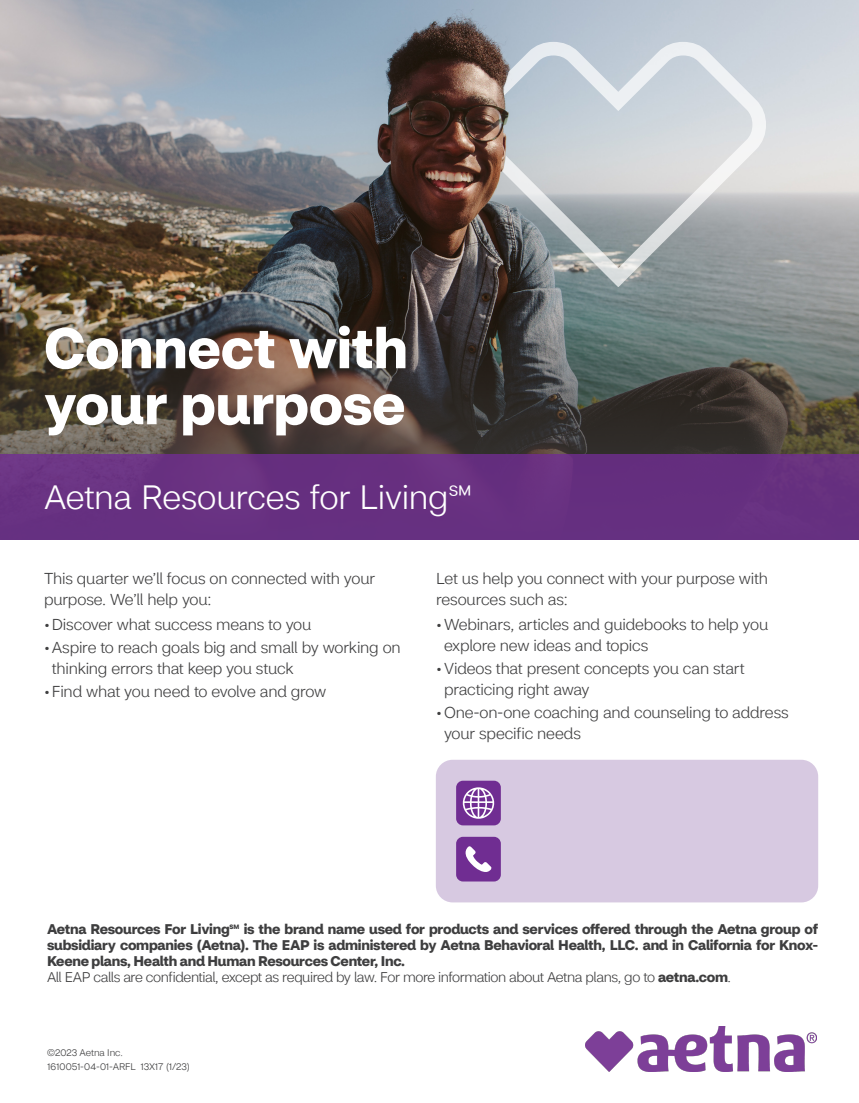
<style>
.page{position:relative;width:859px;height:1103px;background:#fff}
.page>*{position:absolute;margin:0;border:0;box-sizing:border-box;transform-origin:0 0}
.t1{font:700 56px/56px "CVS Health Sans";color:#fff}
.Program__Suite_of_So{font:300 33.6px "CVS Health Sans";letter-spacing:-.01em;color:#fff}
.Bullet_List{font:300 15.75px/21px "CVS Health Sans";letter-spacing:-.015em;color:#3e3e3f}
.Body{font:300 15.75px/21px "CVS Health Sans";letter-spacing:-.01em;color:#3e3e3f}
.C3-Disclaimer_8_9{font:700 14px/15.7px "CVS Health Sans";letter-spacing:-.02em;color:#3e3e3f;text-align:justify}
.C3-Disclaimer_8_9-2{font:300 14px "CVS Health Sans";letter-spacing:-.035em;color:#3e3e3f}
.C6-Part_Number__2011{font:300 9.62px "CVS Health Sans";letter-spacing:-.005em;color:#3e3e3f}
.C3-Disclaimer_8_9-3{font:700 6.3px "CVS Health Sans";color:#3e3e3f}
.s1{font-weight:700}
</style>
<div class="page">
<img style="left:585px;top:1026px;width:231px;height:45px">
<img style="left:0;top:0;width:858px;height:292px">
<svg style="left:470px;top:42px;width:295px;height:245px"></svg>
<img style="left:460px;top:68px;width:56px;height:224px">
<div style="left:436px;top:759px;width:382px;height:143px;background:#d7c9e1;border-radius:17px"></div>
<img style="left:0;top:292px;width:858px;height:162px">
<div style="left:0;top:454px;width:858px;height:86px;background:#663080"></div>
<div style="left:456px;top:780px;width:44px;height:45px;background:#702d92;border-radius:7px"></div>
<svg style="left:462px;top:787px;width:32px;height:31px"></svg>
<div style="left:456px;top:836px;width:44px;height:45px;background:#702d92;border-radius:7px"></div>
<svg style="left:465px;top:846px;width:26px;height:26px"></svg>
<h1 class="t1" style="left:44px;top:321px;width:365px">Connect with your purpose</h1>
<p class="Program__Suite_of_So" style="left:44px;top:477px;width:429px">Aetna Resources for Living℠</p>
<p class="Body" style="left:44px;top:567px;width:332px">This quarter we’ll focus on connected with your purpose. We’ll help you:</p>
<p class="Bullet_List" style="left:44px;top:614px;width:269px">•Discover what success means to you</p>
<p class="Bullet_List" style="left:52px;top:637px;width:350px;text-indent:-8px">•Aspire to reach goals big and small by working on thinking errors that keep you stuck</p>
<p class="Bullet_List" style="left:44px;top:681px;width:284px">•Find what you need to evolve and grow</p>
<p class="Body" style="left:436px;top:567px;width:333px">Let us help you connect with your purpose with resources such as:</p>
<p class="Bullet_List" style="left:444px;top:614px;width:326px;text-indent:-8px">•Webinars, articles and guidebooks to help you explore new ideas and topics</p>
<p class="Bullet_List" style="left:444px;top:658px;width:302px;text-indent:-8px">•Videos that present concepts you can start practicing right away</p>
<p class="Bullet_List" style="left:444px;top:702px;width:346px;text-indent:-8px">•One-on-one coaching and counseling to address your specific needs</p>
<p class="C3-Disclaimer_8_9" style="left:47px;top:921px;width:772px;text-indent:197px">is the brand name used for products and services offered through the Aetna group of subsidiary companies (Aetna). The EAP is administered by Aetna Behavioral Health, LLC. and in California for Knox-Keene plans, Health and Human Resources Center, Inc.</p>
<p class="C3-Disclaimer_8_9-2" style="left:47px;top:968px;width:685px">All EAP calls are confidential, except as required by law. For more information about Aetna plans, go to <span class="s1">aetna.com</span>.</p>
<p class="C3-Disclaimer_8_9" style="left:47px;top:921px;width:184px">Aetna Resources For Living</p>
<p class="C3-Disclaimer_8_9-3" style="left:229px;top:922px;width:11px">SM</p>
<p class="C6-Part_Number__2011" style="left:47px;top:1047px;width:77px">©2023 Aetna Inc.</p>
<p class="C6-Part_Number__2011" style="left:47px;top:1060px;width:144px">1610051-04-01-ARFL 13X17 (1/23)</p>
</div>
